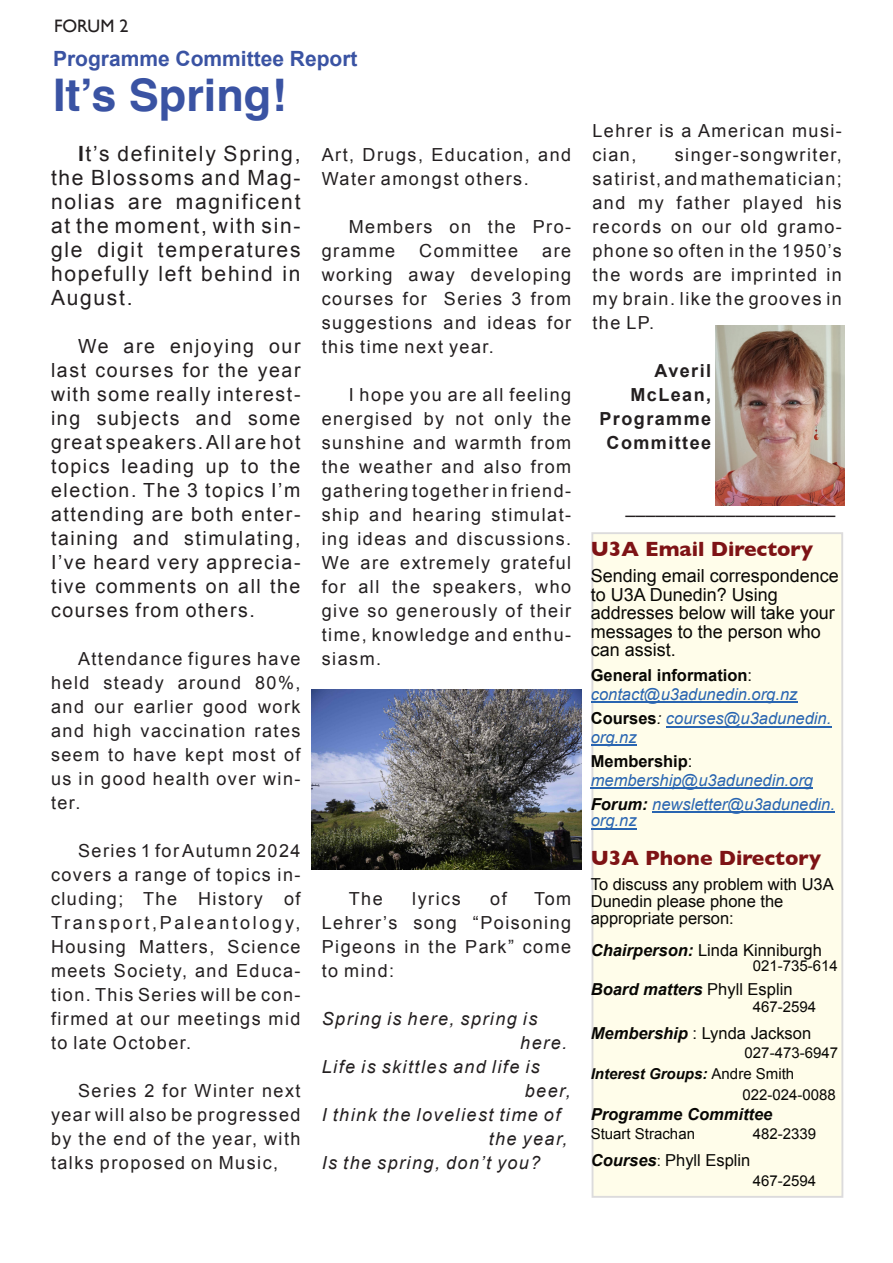
<style>
.page{position:relative;width:893px;height:1263px;background:#fff}
.page>*{position:absolute;margin:0;border:0;box-sizing:border-box;transform-origin:0 0}
.t1{font:700 45px "Helvetica";color:#3a53a3}
.t2{font:21px/24px "Arial";letter-spacing:.08em;color:#231f20;text-align:justify}
.t3{font:700 21px "Gill Sans";color:#7e1315}
.t4{font:700 21px "Arial";color:#3a53a3}
.t5{font:19.5px/24px "Arial";letter-spacing:.08em;color:#231f20;text-align:justify}
.t6{font:18px/24px "Arial";letter-spacing:.08em;color:#231f20;text-align:justify}
.t7{font:italic 18px "Arial";letter-spacing:.08em;color:#231f20}
.t8{font:18px/18.6px "Arial";color:#080704}
.t9{font:700 18px/24px "Arial";letter-spacing:.08em;color:#231f20;text-align:right}
.t10{font:18px "Gill Sans";color:#231f20}
.t11{font:italic 16.5px/18.6px "Arial";color:#2965b1}
.t12{font:16.5px/17.1px "Arial";color:#080704}
.t13{font:italic 700 16.5px "Arial";color:#080704}
.t14{font:15px "Arial";color:#080704}
.t15{font:italic 700 15px "Arial";color:#080704}
.s1{font-weight:700}
.s2{font-weight:700;font-style:normal;color:#080704}
.s3{font-style:normal;color:#080704}
.s4{color:#080704}
.s5{font-weight:700;color:#080704}
.s6{font-weight:700;font-style:italic}
.s7{font-weight:400;font-style:normal}
.s8{font-size:15px}
</style>
<div class="page">
<img style="left:312px;top:689px;width:269px;height:180px">
<img style="left:715px;top:325px;width:129px;height:180px">
<div style="left:591px;top:532px;width:252px;height:666px;background:#fffdea"></div>
<hr style="left:591px;top:701px;width:206px;height:1px;background:#2965b1">
<hr style="left:666px;top:726px;width:165px;height:1px;background:#2965b1">
<hr style="left:591px;top:744px;width:46px;height:2px;background:#2965b1">
<hr style="left:591px;top:788px;width:222px;height:1px;background:#2965b1">
<hr style="left:652px;top:812px;width:183px;height:1px;background:#2965b1">
<hr style="left:591px;top:828px;width:46px;height:1px;background:#2965b1">
<p class="t10" style="left:54px;top:19px;width:76px">FORUM 2</p>
<p class="t4" style="left:53px;top:51px;width:306px">Programme Committee Report</p>
<h1 class="t1" style="left:53px;top:77px;width:235px">It’s Spring!</h1>
<p class="t2" style="left:51px;top:143px;width:251px;text-indent:27px"><span class="s1">I</span>t’s definitely Spring, the Blossoms and Mag&shy;nolias are magnificent at the moment, with sin&shy;gle digit temperatures hopefully left behind in August.</p>
<p class="t5" style="left:51px;top:336px;width:251px;text-indent:27px">We are enjoying our last courses for the year with some really interest&shy;ing subjects and some great speakers. All are hot topics leading up to the election. The 3 topics I’m attending are both enter&shy;taining and stimulating, I’ve heard very apprecia&shy;tive comments on all the courses from others.</p>
<p class="t6" style="left:51px;top:648px;width:251px;text-indent:27px">Attendance figures have held steady around 80%, and our earlier good work and high vaccination rates seem to have kept most of us in good health over win&shy;ter.</p>
<p class="t6" style="left:51px;top:840px;width:251px;text-indent:27px">Series 1 for Autumn 2024 covers a range of topics in&shy;cluding; The History of Transport,Paleantology, Housing Matters, Science meets Society, and Educa&shy;tion. This Series will be con&shy;firmed at our meetings mid to late October.</p>
<p class="t6" style="left:51px;top:1080px;width:251px;text-indent:27px">Series 2 for Winter next year will also be progressed by the end of the year, with talks proposed on Music,</p>
<p class="t6" style="left:322px;top:144px;width:251px">Art, Drugs, Education, and<br>Water amongst others.</p>
<p class="t6" style="left:322px;top:216px;width:251px;text-indent:27px">Members on the Pro&shy;gramme</p>
<p class="t6" style="left:419px;top:240px;width:100px">Committee</p>
<p class="t6" style="left:322px;top:240px;width:251px;text-indent:220px">are working away developing courses for Series 3 from suggestions and ideas for this time next year.</p>
<p class="t6" style="left:322px;top:384px;width:251px;text-indent:27px">I hope you are all feeling energised by not only the sunshine and warmth from the weather and also from gathering together in friend&shy;ship and hearing stimulat&shy;ing ideas and discussions.<br>We are extremely grateful for all the speakers, who give so generously of their time, knowledge and enthu&shy;siasm.</p>
<p class="t6" style="left:349px;top:888px;width:35px">The</p>
<p class="t6" style="left:412px;top:888px;width:50px">lyrics</p>
<p class="t6" style="left:490px;top:888px;width:18px">of</p>
<p class="t6" style="left:322px;top:888px;width:251px;text-indent:212px">Tom Lehrer’s song “Poisoning Pigeons in the Park” come to mind:</p>
<p class="t7" style="left:322px;top:1012px;width:217px">Spring is here, spring is</p>
<p class="t7" style="left:520px;top:1036px;width:48px">here.</p>
<p class="t7" style="left:322px;top:1060px;width:220px">Life is skittles and life is</p>
<p class="t7" style="left:525px;top:1084px;width:47px">beer,</p>
<p class="t7" style="left:322px;top:1108px;width:240px">I think the loveliest time of</p>
<p class="t7" style="left:489px;top:1132px;width:80px">the year,</p>
<p class="t7" style="left:322px;top:1156px;width:220px">Is the spring, don’t you?</p>
<p class="t6" style="left:592px;top:120px;width:251px">Lehrer is a American musi&shy;cian,</p>
<p class="t6" style="left:592px;top:144px;width:251px;text-indent:82px">singer-songwriter, satirist, and mathematician; and my father played his records on our old gramo&shy;phone so often in the 1950’s the words are imprinted in my brain. like the grooves in the LP.</p>
<p class="t9" style="left:599px;top:360px;width:113px">Averil<br>McLean,<br>Programme<br>Committee</p>
<p class="t6" style="left:625px;top:504px;width:212px">–––––––––––––––––––––</p>
<p class="t3" style="left:591px;top:542px;width:224px">U3A Email Directory</p>
<p class="t8" style="left:591px;top:568px;width:250px">Sending email correspondence to U3A Dunedin? Using addresses below will take your messages to the person who can assist.</p>
<p class="t11" style="left:591px;top:667px;width:208px"><span class="s2">General information</span><span class="s3">: </span>contact@u3adunedin.org.nz</p>
<p class="t11" style="left:591px;top:710px;width:242px"><span class="s2">Courses</span><span class="s4">:</span> courses@u3adunedin. org.nz</p>
<p class="t11" style="left:591px;top:754px;width:224px"><span class="s2">Membership</span><span class="s3">: </span>membership@u3adunedin.org</p>
<p class="t11" style="left:591px;top:797px;width:246px;line-height:16.5px"><span class="s5">Forum:</span> newsletter@u3adunedin. org.nz</p>
<p class="t3" style="left:591px;top:851px;width:232px">U3A Phone Directory</p>
<p class="t12" style="left:591px;top:877px;width:245px">To discuss any problem with U3A<br>Dunedin please phone the appropriate person:</p>
<p class="t12" style="left:591px;top:943px;width:233px"><span class="s6">Chairperson:</span> Linda Kinniburgh</p>
<p class="t14" style="left:753px;top:960px;width:87px">021-735-614</p>
<p class="t13" style="left:591px;top:983px;width:203px">Board matters <span class="s7">Phyll Esplin</span></p>
<p class="t14" style="left:753px;top:1001px;width:65px">467-2594</p>
<p class="t12" style="left:591px;top:1026px;width:222px"><span class="s6">Membership</span> : Lynda Jackson</p>
<p class="t14" style="left:745px;top:1047px;width:95px">027-473-6947</p>
<p class="t15" style="left:591px;top:1068px;width:205px">Interest Groups: <span class="s7">Andre Smith</span></p>
<p class="t14" style="left:742px;top:1089px;width:95px">022-024-0088</p>
<p class="t13" style="left:591px;top:1107px;width:183px">Programme Committee</p>
<p class="t14" style="left:591px;top:1128px;width:106px">Stuart Strachan</p>
<p class="t14" style="left:753px;top:1128px;width:65px">482-2339</p>
<p class="t12" style="left:591px;top:1153px;width:161px"><span class="s6">Courses</span><span class="s8">:</span> Phyll Esplin</p>
<p class="t14" style="left:753px;top:1175px;width:65px">467-2594</p>
</div>
